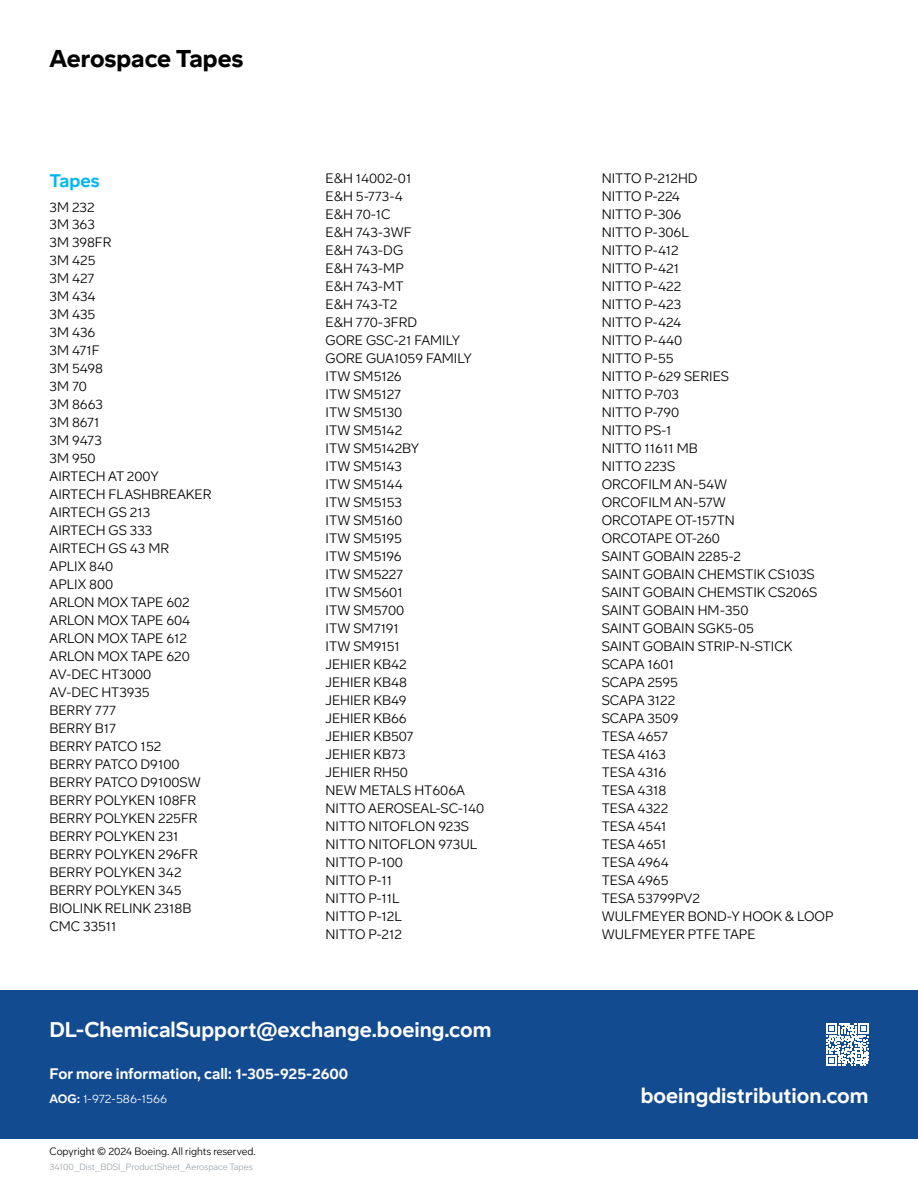
<style>
.page{position:relative;width:918px;height:1188px;background:#fff}
.page>*{position:absolute;margin:0;border:0;box-sizing:border-box;transform-origin:0 0}
.t1{font:900 24px "Boeing Meso";letter-spacing:-.005em;color:#000}
.t2{font:700 21px "Boeing Meso";color:#fff}
.t3{font:700 18px "Boeing Meso";letter-spacing:-.005em;color:#00b7ef}
.t4{font:700 15px "Boeing Meso";color:#fff}
.t5{font:300 13.5px/18px "Boeing Meso";color:#000}
.t6{font:300 12px "Boeing Meso";color:#fff}
.t7{font:300 10.5px "Boeing Meso";color:#000}
.t8{font:300 9px "Boeing Meso";color:#9da5ab}
.s1{font-weight:700}
</style>
<div class="page">
<div style="left:0;top:990px;width:918px;height:149px;background:#134b91"></div>
<svg style="left:827px;top:1023px;width:42px;height:42px"></svg>
<h1 class="t1" style="left:49px;top:44px;width:196px">Aerospace Tapes</h1>
<h3 class="t3" style="left:49px;top:169px;width:52px">Tapes</h3>
<p class="t5" style="left:49px;top:198px;width:164px">3M 232<br>3M 363<br>3M 398FR<br>3M 425<br>3M 427<br>3M 434<br>3M 435<br>3M 436<br>3M 471F<br>3M 5498<br>3M 70<br>3M 8663<br>3M 8671<br>3M 9473<br>3M 950<br>AIRTECH AT 200Y<br>AIRTECH FLASHBREAKER<br>AIRTECH GS 213<br>AIRTECH GS 333<br>AIRTECH GS 43 MR<br>APLIX 840<br>APLIX 800<br>ARLON MOX TAPE 602<br>ARLON MOX TAPE 604<br>ARLON MOX TAPE 612<br>ARLON MOX TAPE 620<br>AV-DEC HT3000<br>AV-DEC HT3935<br>BERRY 777<br>BERRY B17<br>BERRY PATCO 152<br>BERRY PATCO D9100<br>BERRY PATCO D9100SW<br>BERRY POLYKEN 108FR<br>BERRY POLYKEN 225FR<br>BERRY POLYKEN 231<br>BERRY POLYKEN 296FR<br>BERRY POLYKEN 342<br>BERRY POLYKEN 345<br>BIOLINK RELINK 2318B<br>CMC 33511</p>
<p class="t5" style="left:326px;top:169px;width:160px">E&amp;H 14002-01<br>E&amp;H 5-773-4<br>E&amp;H 70-1C<br>E&amp;H 743-3WF<br>E&amp;H 743-DG<br>E&amp;H 743-MP<br>E&amp;H 743-MT<br>E&amp;H 743-T2<br>E&amp;H 770-3FRD<br>GORE GSC-21 FAMILY<br>GORE GUA1059 FAMILY<br>ITW SM5126<br>ITW SM5127<br>ITW SM5130<br>ITW SM5142<br>ITW SM5142BY<br>ITW SM5143<br>ITW SM5144<br>ITW SM5153<br>ITW SM5160<br>ITW SM5195<br>ITW SM5196<br>ITW SM5227<br>ITW SM5601<br>ITW SM5700<br>ITW SM7191<br>ITW SM9151<br>JEHIER KB42<br>JEHIER KB48<br>JEHIER KB49<br>JEHIER KB66<br>JEHIER KB507<br>JEHIER KB73<br>JEHIER RH50<br>NEW METALS HT606A<br>NITTO AEROSEAL-SC-140<br>NITTO NITOFLON 923S<br>NITTO NITOFLON 973UL<br>NITTO P-100<br>NITTO P-11<br>NITTO P-11L<br>NITTO P-12L<br>NITTO P-212</p>
<p class="t5" style="left:602px;top:169px;width:233px">NITTO P-212HD<br>NITTO P-224<br>NITTO P-306<br>NITTO P-306L<br>NITTO P-412<br>NITTO P-421<br>NITTO P-422<br>NITTO P-423<br>NITTO P-424<br>NITTO P-440<br>NITTO P-55<br>NITTO P-629 SERIES<br>NITTO P-703<br>NITTO P-790<br>NITTO PS-1<br>NITTO 11611 MB<br>NITTO 223S<br>ORCOFILM AN-54W<br>ORCOFILM AN-57W<br>ORCOTAPE OT-157TN<br>ORCOTAPE OT-260<br>SAINT GOBAIN 2285-2<br>SAINT GOBAIN CHEMSTIK CS103S<br>SAINT GOBAIN CHEMSTIK CS206S<br>SAINT GOBAIN HM-350<br>SAINT GOBAIN SGK5-05<br>SAINT GOBAIN STRIP-N-STICK<br>SCAPA 1601<br>SCAPA 2595<br>SCAPA 3122<br>SCAPA 3509<br>TESA 4657<br>TESA 4163<br>TESA 4316<br>TESA 4318<br>TESA 4322<br>TESA 4541<br>TESA 4651<br>TESA 4964<br>TESA 4965<br>TESA 53799PV2<br>WULFMEYER BOND-Y HOOK &amp; LOOP<br>WULFMEYER PTFE TAPE</p>
<h2 class="t2" style="left:49px;top:1017px;width:443px">DL-ChemicalSupport@exchange.boeing.com</h2>
<p class="t4" style="left:49px;top:1065px;width:300px">For more information, call: 1-305-925-2600</p>
<p class="t6" style="left:49px;top:1091px;width:119px"><span class="s1">AOG:</span> 1-972-586-1566</p>
<p class="t7" style="left:49px;top:1145px;width:208px">Copyright © 2024 Boeing. All rights reserved.</p>
<p class="t8" style="left:49px;top:1161px;width:205px">34100_Dist_BDSI_ProductSheet_Aerospace Tapes</p>
<h2 class="t2" style="left:641px;top:1082px;width:229px">boeingdistribution.com</h2>
</div>
